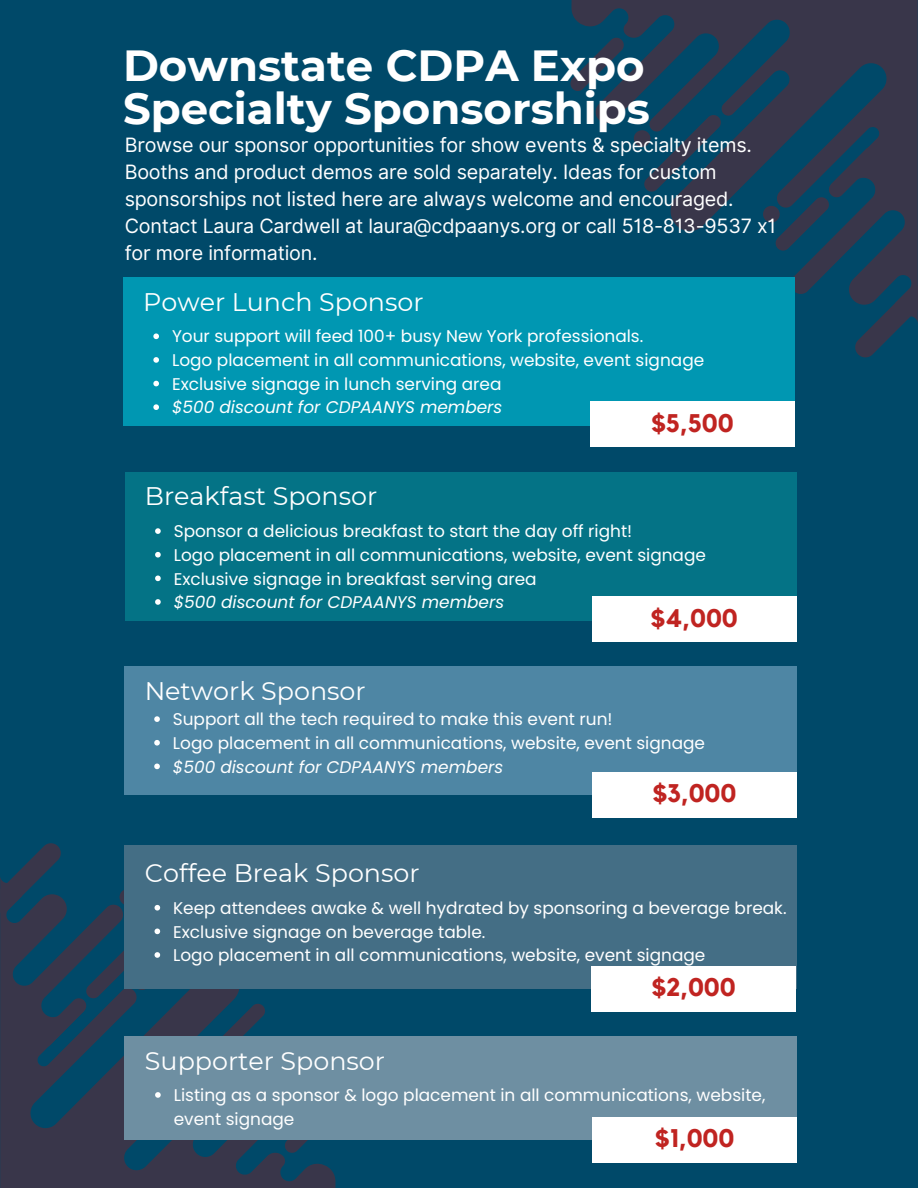
<style>
.page{position:relative;width:918px;height:1188px;background:#004969}
.page>*{position:absolute;margin:0;border:0;box-sizing:border-box;transform-origin:0 0}
.t1{font:700 43.5px/42.8px "Montserrat";color:#fff}
.t2{font:25.35px "Montserrat";color:#fff}
.t3{font:700 25.35px "Kollektif";color:#c02421}
.t4{font:19.8px/27px "Inter";letter-spacing:-.01em;color:#fff}
.t5{font:16.95px/23.7px "Poppins";color:#fff}
.t6{font:italic 16.95px "Poppins";color:#fff}
</style>
<div class="page">
<svg style="left:0;top:876px;width:336px;height:312px;fill:#39364a"></svg>
<svg style="left:0;top:843px;width:61px;height:70px"></svg>
<svg style="left:120px;top:889px;width:5px;height:16px"></svg>
<svg style="left:188px;top:1001px;width:87px;height:35px"></svg>
<svg style="left:282px;top:1140px;width:54px;height:16px"></svg>
<svg style="left:571px;top:0;width:347px;height:302px"></svg>
<svg style="left:855px;top:286px;width:63px;height:71px"></svg>
<svg style="left:634px;top:112px;width:90px;height:83px"></svg>
<svg style="left:570px;top:35px;width:57px;height:59px"></svg>
<svg style="left:763px;top:147px;width:116px;height:107px"></svg>
<div style="left:124px;top:667px;width:672px;height:128px;background:#4e86a4"></div>
<svg style="left:154px;top:716px;width:6px;height:6px"></svg>
<svg style="left:154px;top:740px;width:6px;height:6px"></svg>
<svg style="left:154px;top:764px;width:6px;height:5px"></svg>
<div style="left:592px;top:772px;width:205px;height:45px;background:#fff"></div>
<div style="left:125px;top:845px;width:672px;height:144px;background:#446e85"></div>
<svg style="left:155px;top:905px;width:5px;height:6px"></svg>
<svg style="left:155px;top:929px;width:5px;height:5px"></svg>
<svg style="left:38px;top:944px;width:122px;height:103px"></svg>
<div style="left:591px;top:966px;width:205px;height:46px;background:#fff"></div>
<div style="left:125px;top:1036px;width:672px;height:104px;background:#6e8fa2"></div>
<svg style="left:155px;top:1092px;width:6px;height:6px"></svg>
<div style="left:592px;top:1117px;width:205px;height:45px;background:#fff"></div>
<div style="left:125px;top:472px;width:671px;height:148px;background:#047386"></div>
<svg style="left:155px;top:528px;width:6px;height:6px"></svg>
<svg style="left:155px;top:552px;width:6px;height:6px"></svg>
<svg style="left:155px;top:576px;width:6px;height:5px"></svg>
<svg style="left:155px;top:599px;width:6px;height:6px"></svg>
<div style="left:592px;top:596px;width:205px;height:46px;background:#fff"></div>
<div style="left:123px;top:277px;width:672px;height:148px;background:#0097b2"></div>
<svg style="left:153px;top:333px;width:6px;height:6px"></svg>
<svg style="left:153px;top:357px;width:6px;height:6px"></svg>
<svg style="left:153px;top:381px;width:6px;height:5px"></svg>
<svg style="left:153px;top:404px;width:6px;height:6px"></svg>
<div style="left:590px;top:402px;width:205px;height:45px;background:#fff"></div>
<p class="t1" style="left:123px;top:44px;width:529px">Downstate CDPA Expo<br>Specialty Sponsorships</p>
<p class="t4" style="left:125px;top:132px;width:653px">Browse our sponsor opportunities for show events &amp; specialty items.<br>Booths and product demos are sold separately. Ideas for custom sponsorships not listed here are always welcome and encouraged.<br>Contact Laura Cardwell at laura@cdpaanys.org or call 518-813-9537 x1 for more information.</p>
<h3 class="t2" style="left:143px;top:286px;width:282px">Power Lunch Sponsor</h3>
<p class="t5" style="left:172px;top:325px;width:473px">Your support will feed 100+ busy New York professionals.</p>
<p class="t5" style="left:172px;top:348px;width:534px">Logo placement in all communications, website, event signage</p>
<p class="t5" style="left:172px;top:372px;width:331px">Exclusive signage in lunch serving area</p>
<p class="t6" style="left:172px;top:396px;width:332px">$500 discount for CDPAANYS members</p>
<h3 class="t3" style="left:651px;top:411px;width:84px">$5,500</h3>
<h3 class="t2" style="left:145px;top:481px;width:234px">Breakfast Sponsor</h3>
<p class="t5" style="left:174px;top:519px;width:460px">Sponsor a delicious breakfast to start the day off right!</p>
<p class="t5" style="left:174px;top:543px;width:534px">Logo placement in all communications, website, event signage</p>
<p class="t5" style="left:174px;top:567px;width:365px">Exclusive signage in breakfast serving area</p>
<p class="t6" style="left:174px;top:590px;width:332px">$500 discount for CDPAANYS members</p>
<p class="t3" style="left:651px;top:606px;width:89px">$4,000</p>
<h1 class="t2" style="left:145px;top:676px;width:223px">Network Sponsor</h1>
<p class="t5" style="left:173px;top:708px;width:441px">Support all the tech required to make this event run!</p>
<h3 class="t5" style="left:173px;top:731px;width:534px">Logo placement in all communications, website, event signage</h3>
<p class="t6" style="left:173px;top:755px;width:332px">$500 discount for CDPAANYS members</p>
<p class="t3" style="left:653px;top:782px;width:85px">$3,000</p>
<p class="t2" style="left:145px;top:858px;width:276px">Coffee Break Sponsor</p>
<p class="t5" style="left:173px;top:896px;width:615px">Keep attendees awake &amp; well hydrated by sponsoring a beverage break.</p>
<h3 class="t5" style="left:173px;top:920px;width:314px">Exclusive signage on beverage table.</h3>
<p class="t5" style="left:173px;top:943px;width:534px">Logo placement in all communications, website, event signage</p>
<p class="t3" style="left:652px;top:976px;width:85px">$2,000</p>
<p class="t2" style="left:145px;top:1045px;width:242px">Supporter Sponsor</p>
<p class="t5" style="left:174px;top:1083px;width:593px">Listing as a sponsor &amp; logo placement in all communications, website, event signage</p>
<p class="t3" style="left:655px;top:1127px;width:81px">$1,000</p>
</div>
